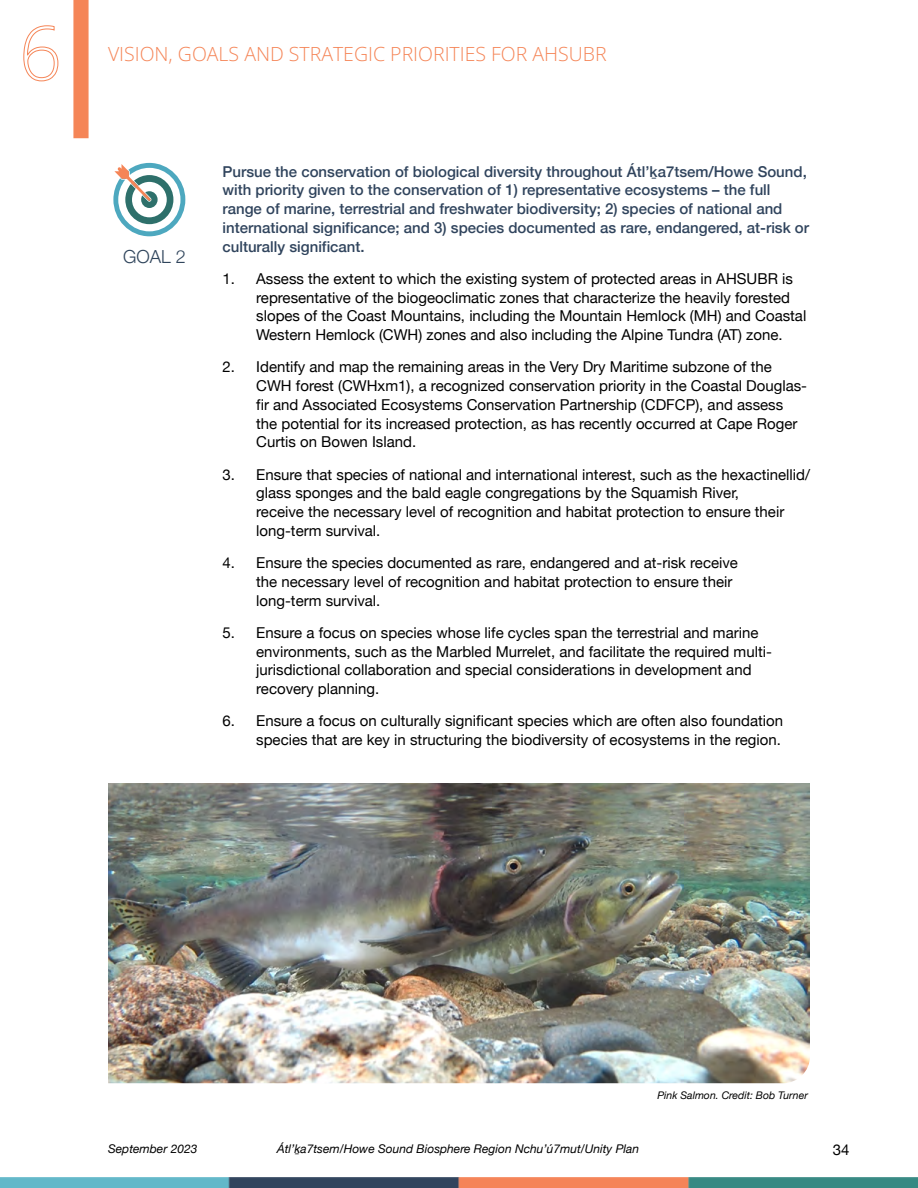
<style>
.page{position:relative;width:918px;height:1188px;background:#fff}
.page>*{position:absolute;margin:0;border:0;box-sizing:border-box;transform-origin:0 0}
.t1{font:300 19.5px "Open Sans";color:#f58557}
.t2{font:300 18px "Helvetica Neue";color:#30455c}
.t3{font:15px/18.8px "Helvetica Neue";color:#000}
.t4{font:500 15px/18.8px "Helvetica Neue";color:#30445d}
.t5{font:italic 12px "Helvetica Neue";color:#000}
.t6{font:italic 10.5px "Helvetica Neue";color:#000}
</style>
<div class="page">
<img style="left:0;top:1178px;width:918px;height:10px">
<div style="left:73px;top:0;width:16px;height:138px;background:#f58557;border:2px solid #f58557"></div>
<svg style="left:113px;top:163px;width:72px;height:73px"></svg>
<img style="left:108px;top:783px;width:702px;height:300px">
<svg style="left:23px;top:25px;width:36px;height:57px"></svg>
<h1 class="t1" style="left:108px;top:41px;width:500px">VISION, GOALS AND STRATEGIC PRIORITIES FOR AHSUBR</h1>
<p class="t2" style="left:123px;top:242px;width:64px">GOAL 2</p>
<p class="t4" style="left:222px;top:161px;width:588px">Pursue the conservation of biological diversity throughout Átl’ḵa7tsem/Howe Sound, with priority given to the conservation of 1) representative ecosystems – the full range of marine, terrestrial and freshwater biodiversity; 2) species of national and international significance; and 3) species documented as rare, endangered, at-risk or culturally significant.</p>
<p class="t3" style="left:256px;top:270px;width:552px;text-indent:-34px">1. Assess the extent to which the existing system of protected areas in AHSUBR is representative of the biogeoclimatic zones that characterize the heavily forested slopes of the Coast Mountains, including the Mountain Hemlock (MH) and Coastal Western Hemlock (CWH) zones and also including the Alpine Tundra (AT) zone.</p>
<p class="t3" style="left:256px;top:359px;width:552px;text-indent:-34px">2. Identify and map the remaining areas in the Very Dry Maritime subzone of the CWH forest (CWHxm1), a recognized conservation priority in the Coastal Douglas&shy;fir and Associated Ecosystems Conservation Partnership (CDFCP), and assess the potential for its increased protection, as has recently occurred at Cape Roger Curtis on Bowen Island.</p>
<p class="t3" style="left:256px;top:466px;width:555px;text-indent:-34px">3. Ensure that species of national and international interest, such as the hexactinellid/ glass sponges and the bald eagle congregations by the Squamish River,<br>receive the necessary level of recognition and habitat protection to ensure their long-term survival.</p>
<p class="t3" style="left:256px;top:554px;width:483px;text-indent:-34px">4. Ensure the species documented as rare, endangered and at-risk receive the necessary level of recognition and habitat protection to ensure their long-term survival.</p>
<p class="t3" style="left:256px;top:624px;width:517px;text-indent:-34px">5. Ensure a focus on species whose life cycles span the terrestrial and marine environments, such as the Marbled Murrelet, and facilitate the required multi&shy;jurisdictional collaboration and special considerations in development and recovery planning.</p>
<p class="t3" style="left:222px;top:713px;width:562px;text-align:right">6. Ensure a focus on culturally significant species which are often also foundation species that are key in structuring the biodiversity of ecosystems in the region.</p>
<p class="t6" style="left:658px;top:1087px;width:152px">Pink Salmon. Credit: Bob Turner</p>
<p class="t5" style="left:108px;top:1140px;width:91px">September 2023</p>
<p class="t5" style="left:277px;top:1140px;width:364px">Átl’ḵa7tsem/Howe Sound Biosphere Region Nchu’ú7mut/Unity Plan</p>
<p class="t3" style="left:833px;top:1141px;width:18px">34</p>
</div>
